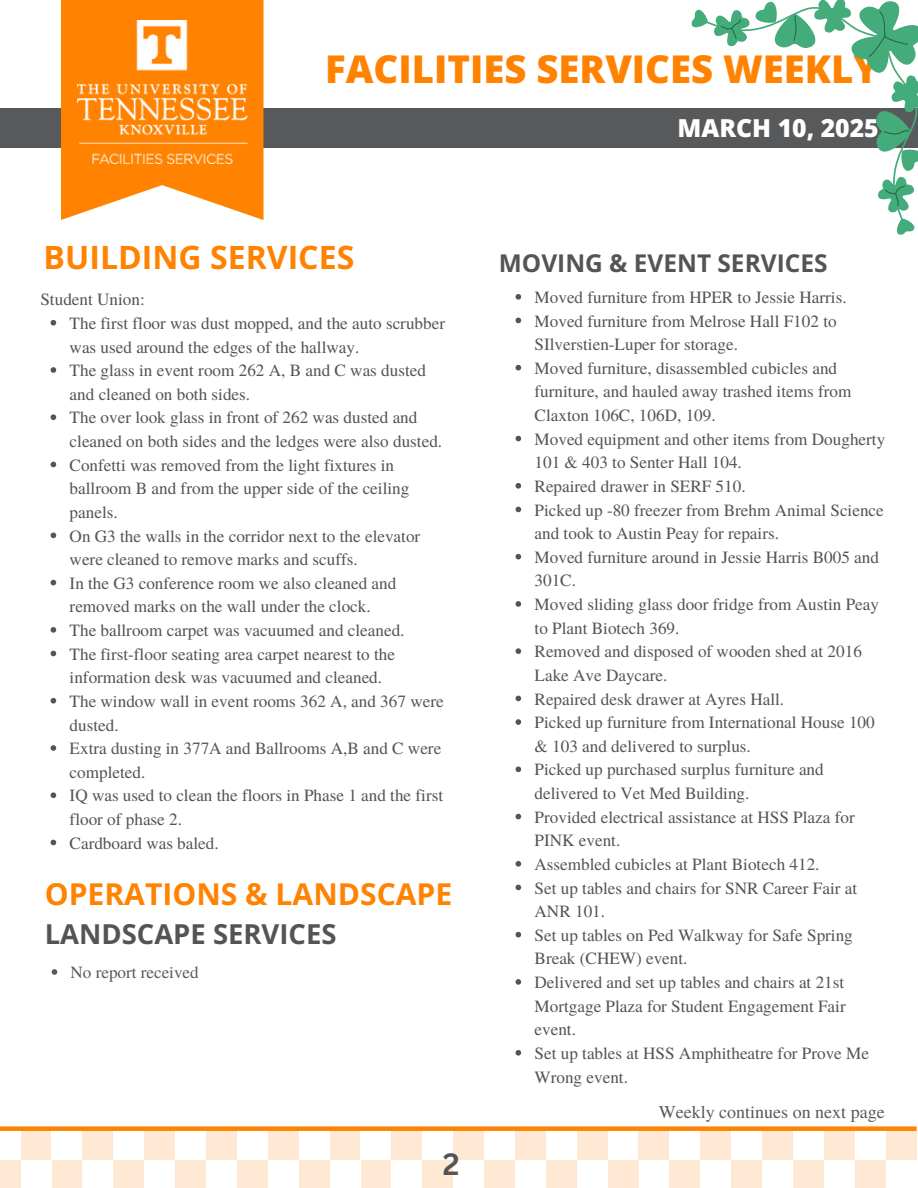
<style>
.page{position:relative;width:918px;height:1188px;background:#fff}
.page>*{position:absolute;margin:0;border:0;box-sizing:border-box;transform-origin:0 0}
.t1{font:800 38.25px "Open Sans";color:#ff8200}
.t2{font:700 32.1px "Open Sans";color:#ff8200}
.t3{font:700 30.15px "Open Sans";color:#ff8200}
.t4{font:700 30px "Canva Sans";color:#545454}
.t5{font:700 27.45px "Open Sans";color:#545454}
.t6{font:800 24.75px "Open Sans";color:#fff}
.t7{font:700 24.45px "Open Sans";color:#545454}
.t8{font:18px "Te X Gyre Termes";color:#58595b}
.t9{font:17.1px/23.7px "Te X Gyre Termes";color:#545454}
.t10{font:17.1px "Te X Gyre Termes";color:#58595b}
</style>
<div class="page">
<div style="left:0;top:108px;width:918px;height:40px;background:#58595b"></div>
<svg style="left:61px;top:0;width:203px;height:220px;fill:#ff8200"></svg>
<img style="left:77px;top:20px;width:170px;height:143px">
<div style="left:700px;top:1129px;width:31px;height:31px;background:#ffe9d4"></div>
<div style="left:762px;top:1129px;width:31px;height:31px;background:#ffe9d4"></div>
<div style="left:824px;top:1129px;width:31px;height:31px;background:#ffe9d4"></div>
<div style="left:886px;top:1129px;width:31px;height:31px;background:#ffe9d4"></div>
<div style="left:855px;top:1160px;width:31px;height:28px;background:#ffe9d4"></div>
<div style="left:793px;top:1160px;width:31px;height:28px;background:#ffe9d4"></div>
<div style="left:731px;top:1160px;width:31px;height:28px;background:#ffe9d4"></div>
<div style="left:669px;top:1160px;width:31px;height:28px;background:#ffe9d4"></div>
<div style="left:453px;top:1129px;width:31px;height:31px;background:#ffe9d4"></div>
<div style="left:515px;top:1129px;width:31px;height:31px;background:#ffe9d4"></div>
<div style="left:577px;top:1129px;width:31px;height:31px;background:#ffe9d4"></div>
<div style="left:639px;top:1129px;width:30px;height:31px;background:#ffe9d4"></div>
<div style="left:608px;top:1160px;width:31px;height:28px;background:#ffe9d4"></div>
<div style="left:546px;top:1160px;width:31px;height:28px;background:#ffe9d4"></div>
<div style="left:484px;top:1160px;width:31px;height:28px;background:#ffe9d4"></div>
<div style="left:422px;top:1160px;width:31px;height:28px;background:#ffe9d4"></div>
<div style="left:206px;top:1129px;width:31px;height:31px;background:#ffe9d4"></div>
<div style="left:268px;top:1129px;width:31px;height:31px;background:#ffe9d4"></div>
<div style="left:330px;top:1129px;width:30px;height:31px;background:#ffe9d4"></div>
<div style="left:391px;top:1129px;width:31px;height:31px;background:#ffe9d4"></div>
<div style="left:360px;top:1160px;width:31px;height:28px;background:#ffe9d4"></div>
<div style="left:299px;top:1160px;width:31px;height:28px;background:#ffe9d4"></div>
<div style="left:237px;top:1160px;width:31px;height:28px;background:#ffe9d4"></div>
<div style="left:175px;top:1160px;width:31px;height:28px;background:#ffe9d4"></div>
<div style="left:21px;top:1129px;width:31px;height:31px;background:#ffe9d4"></div>
<div style="left:82px;top:1129px;width:31px;height:31px;background:#ffe9d4"></div>
<div style="left:144px;top:1129px;width:31px;height:31px;background:#ffe9d4"></div>
<div style="left:113px;top:1160px;width:31px;height:28px;background:#ffe9d4"></div>
<div style="left:52px;top:1160px;width:30px;height:28px;background:#ffe9d4"></div>
<div style="left:0;top:1160px;width:21px;height:28px;background:#ffe9d4"></div>
<div style="left:0;top:1126px;width:917px;height:5px;background:#ff8200"></div>
<svg style="left:51px;top:320px;width:5px;height:6px"></svg>
<svg style="left:51px;top:367px;width:5px;height:6px"></svg>
<svg style="left:51px;top:414px;width:5px;height:6px"></svg>
<svg style="left:51px;top:462px;width:5px;height:5px"></svg>
<svg style="left:51px;top:533px;width:5px;height:5px"></svg>
<svg style="left:51px;top:580px;width:5px;height:5px"></svg>
<svg style="left:51px;top:627px;width:5px;height:6px"></svg>
<svg style="left:51px;top:651px;width:5px;height:5px"></svg>
<svg style="left:51px;top:698px;width:5px;height:6px"></svg>
<svg style="left:51px;top:745px;width:5px;height:6px"></svg>
<svg style="left:51px;top:792px;width:5px;height:6px"></svg>
<svg style="left:51px;top:840px;width:5px;height:5px"></svg>
<svg style="left:52px;top:969px;width:5px;height:6px"></svg>
<svg style="left:516px;top:294px;width:5px;height:6px"></svg>
<svg style="left:516px;top:318px;width:5px;height:5px"></svg>
<svg style="left:516px;top:365px;width:5px;height:5px"></svg>
<svg style="left:516px;top:436px;width:5px;height:5px"></svg>
<svg style="left:516px;top:483px;width:5px;height:6px"></svg>
<svg style="left:516px;top:507px;width:5px;height:5px"></svg>
<svg style="left:516px;top:554px;width:5px;height:5px"></svg>
<svg style="left:516px;top:601px;width:5px;height:6px"></svg>
<svg style="left:516px;top:648px;width:5px;height:6px"></svg>
<svg style="left:516px;top:696px;width:5px;height:5px"></svg>
<svg style="left:516px;top:719px;width:5px;height:6px"></svg>
<svg style="left:516px;top:766px;width:5px;height:6px"></svg>
<svg style="left:516px;top:814px;width:5px;height:5px"></svg>
<svg style="left:516px;top:861px;width:5px;height:6px"></svg>
<svg style="left:516px;top:885px;width:5px;height:5px"></svg>
<svg style="left:516px;top:932px;width:5px;height:5px"></svg>
<svg style="left:516px;top:979px;width:5px;height:6px"></svg>
<svg style="left:516px;top:1050px;width:5px;height:6px"></svg>
<svg style="left:692px;top:0;width:226px;height:235px"></svg>
<svg style="left:721px;top:11px;width:188px;height:196px"></svg>
<p class="t1" style="left:325px;top:42px;width:555px">FACILITIES SERVICES WEEKLY</p>
<p class="t6" style="left:678px;top:111px;width:203px">MARCH 10, 2025</p>
<h3 class="t2" style="left:44px;top:234px;width:312px">BUILDING SERVICES</h3>
<h4 class="t9" style="left:40px;top:287px;width:106px">Student Union:</h4>
<p class="t9" style="left:70px;top:310px;width:377px">The first floor was dust mopped, and the auto scrubber was used around the edges of the hallway.</p>
<p class="t9" style="left:70px;top:358px;width:358px">The glass in event room 262 A, B and C was dusted and cleaned on both sides.</p>
<p class="t9" style="left:70px;top:405px;width:374px">The over look glass in front of 262 was dusted and cleaned on both sides and the ledges were also dusted.</p>
<p class="t9" style="left:70px;top:452px;width:341px">Confetti was removed from the light fixtures in ballroom B and from the upper side of the ceiling panels.</p>
<p class="t9" style="left:70px;top:523px;width:352px">On G3 the walls in the corridor next to the elevator were cleaned to remove marks and scuffs.</p>
<p class="t9" style="left:70px;top:570px;width:328px">In the G3 conference room we also cleaned and removed marks on the wall under the clock.</p>
<p class="t9" style="left:70px;top:618px;width:336px">The ballroom carpet was vacuumed and cleaned.</p>
<p class="t9" style="left:70px;top:641px;width:327px">The first-floor seating area carpet nearest to the information desk was vacuumed and cleaned.</p>
<p class="t9" style="left:70px;top:688px;width:376px">The window wall in event rooms 362 A, and 367 were dusted.</p>
<p class="t9" style="left:70px;top:736px;width:373px">Extra dusting in 377A and Ballrooms A,B and C were completed.</p>
<p class="t9" style="left:70px;top:783px;width:375px">IQ was used to clean the floors in Phase 1 and the first floor of phase 2.</p>
<p class="t9" style="left:70px;top:830px;width:151px">Cardboard was baled.</p>
<p class="t3" style="left:45px;top:872px;width:409px">OPERATIONS &amp; LANDSCAPE</p>
<h2 class="t5" style="left:45px;top:915px;width:293px">LANDSCAPE SERVICES</h2>
<h3 class="t10" style="left:71px;top:960px;width:130px">No report received</h3>
<h1 class="t4" style="left:443px;top:1143px;width:18px">2</h1>
<p class="t7" style="left:499px;top:246px;width:330px">MOVING &amp; EVENT SERVICES</p>
<p class="t9" style="left:535px;top:285px;width:314px">Moved furniture from HPER to Jessie Harris.</p>
<p class="t9" style="left:535px;top:308px;width:304px">Moved furniture from Melrose Hall F102 to<br>SIlverstien-Luper for storage.</p>
<p class="t9" style="left:535px;top:355px;width:318px">Moved furniture, disassembled cubicles and furniture, and hauled away trashed items from<br>Claxton 106C, 106D, 109.</p>
<p class="t9" style="left:535px;top:426px;width:352px">Moved equipment and other items from Dougherty<br>101 &amp; 403 to Senter Hall 104.</p>
<p class="t9" style="left:535px;top:474px;width:213px">Repaired drawer in SERF 510.</p>
<p class="t9" style="left:535px;top:497px;width:351px">Picked up -80 freezer from Brehm Animal Science and took to Austin Peay for repairs.</p>
<p class="t9" style="left:535px;top:544px;width:346px">Moved furniture around in Jessie Harris B005 and<br>301C.</p>
<p class="t9" style="left:535px;top:592px;width:346px">Moved sliding glass door fridge from Austin Peay to Plant Biotech 369.</p>
<p class="t9" style="left:535px;top:639px;width:329px">Removed and disposed of wooden shed at 2016<br>Lake Ave Daycare.</p>
<p class="t9" style="left:535px;top:686px;width:251px">Repaired desk drawer at Ayres Hall.</p>
<p class="t9" style="left:535px;top:710px;width:342px">Picked up furniture from International House 100 &amp; 103 and delivered to surplus.</p>
<p class="t9" style="left:535px;top:757px;width:291px">Picked up purchased surplus furniture and delivered to Vet Med Building.</p>
<p class="t9" style="left:535px;top:804px;width:322px">Provided electrical assistance at HSS Plaza for<br>PINK event.</p>
<p class="t9" style="left:535px;top:852px;width:286px">Assembled cubicles at Plant Biotech 412.</p>
<p class="t9" style="left:535px;top:875px;width:324px">Set up tables and chairs for SNR Career Fair at<br>ANR 101.</p>
<p class="t9" style="left:535px;top:922px;width:320px">Set up tables on Ped Walkway for Safe Spring<br>Break (CHEW) event.</p>
<p class="t9" style="left:535px;top:970px;width:313px;text-align:justify">Delivered and set up tables and chairs at 21st Mortgage Plaza for Student Engagement Fair event.</p>
<p class="t9" style="left:535px;top:1041px;width:336px">Set up tables at HSS Amphitheatre for Prove Me<br>Wrong event.</p>
<h2 class="t8" style="left:659px;top:1099px;width:227px">Weekly continues on next page</h2>
</div>
